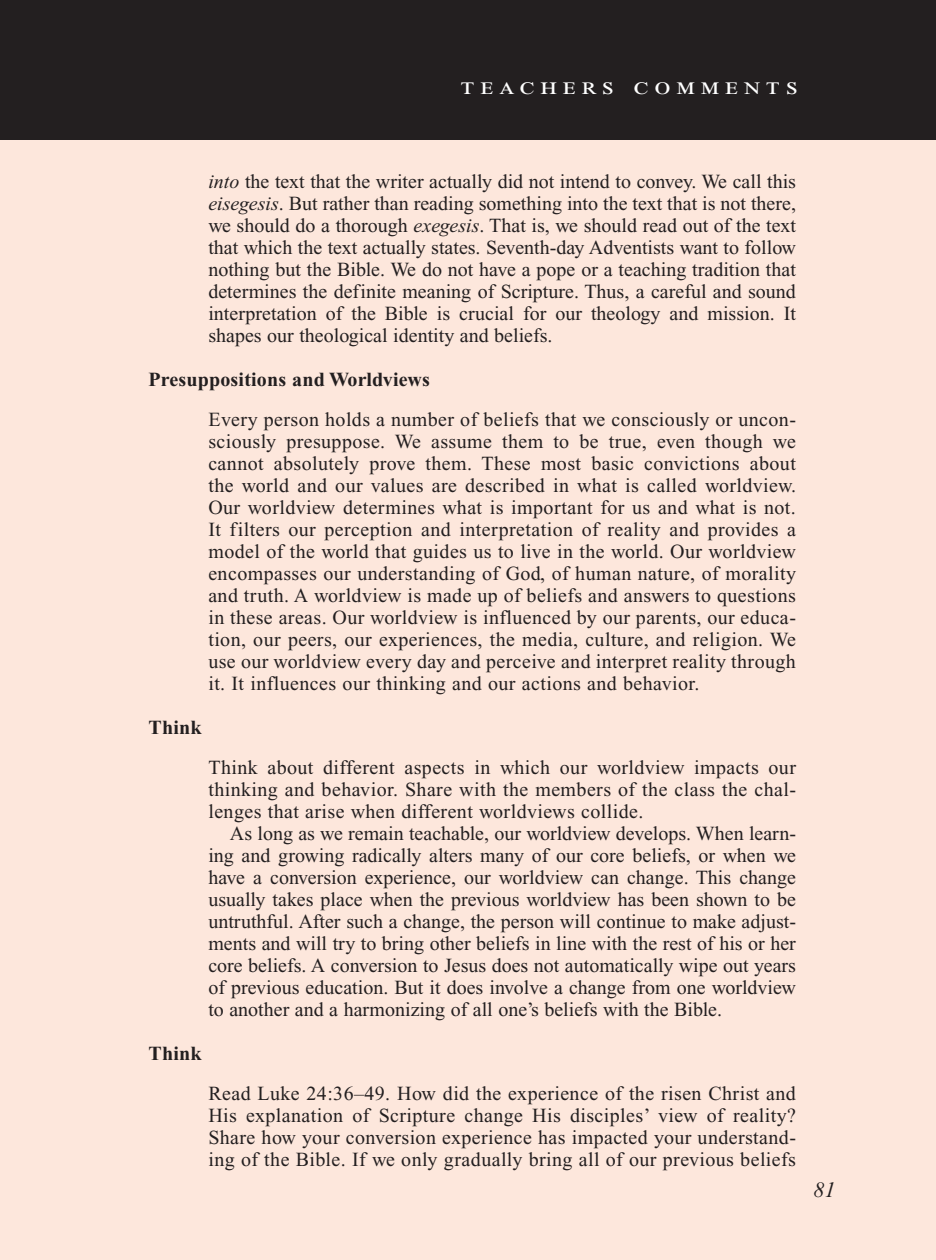
<style>
.page{position:relative;width:936px;height:1260px;background:#fff}
.page>*{position:absolute;margin:0;border:0;box-sizing:border-box;transform-origin:0 0}
.Teachers_Comments_He{font:24px "Times New Roman PS Std";letter-spacing:.2em;color:#fff;scale:1.2 1}
.PageNumbers{font:italic 22px "Times New Roman PS Std";color:#231f20}
.Objectives_Body_Text{font:20px/22px "Times New Roman PS Std";letter-spacing:.02em;color:#231f20;text-align:justify}
.Roman_Numeral_Sub_He{font:700 20px "Times New Roman PS Std";letter-spacing:.01em;color:#231f20}
.s1{font-style:italic}
</style>
<div class="page">
<div style="left:0;top:136px;width:936px;height:1124px;background:#fde7dc"></div>
<div style="left:0;top:0;width:936px;height:140px;background:#231f20"></div>
<p class="Teachers_Comments_He" style="left:461px;top:73px;width:283px">teachers comments</p>
<p class="Objectives_Body_Text" style="left:208px;top:170px;width:589px"><span class="s1">into</span> the text that the writer actually did not intend to convey. We call this <span class="s1">eisegesis</span>. But rather than reading something into the text that is not there, we should do a thorough <span class="s1">exegesis</span>. That is, we should read out of the text that which the text actually states. Seventh-day Adventists want to follow nothing but the Bible. We do not have a pope or a teaching tradition that determines the definite meaning of Scripture. Thus, a careful and sound interpretation of the Bible is crucial for our theology and mission. It shapes our theological identity and beliefs.</p>
<p class="Roman_Numeral_Sub_He" style="left:148px;top:368px;width:283px">Presuppositions and Worldviews</p>
<p class="Objectives_Body_Text" style="left:208px;top:408px;width:589px">Every person holds a number of beliefs that we consciously or uncon&shy;sciously presuppose. We assume them to be true, even though we cannot absolutely prove them. These most basic convictions about the world and our values are described in what is called worldview.<br>Our worldview determines what is important for us and what is not.<br>It filters our perception and interpretation of reality and provides a model of the world that guides us to live in the world. Our worldview encompasses our understanding of God, of human nature, of morality and truth. A worldview is made up of beliefs and answers to questions in these areas. Our worldview is influenced by our parents, our educa&shy;tion, our peers, our experiences, the media, culture, and religion. We use our worldview every day and perceive and interpret reality through it. It influences our thinking and our actions and behavior.</p>
<p class="Roman_Numeral_Sub_He" style="left:148px;top:716px;width:55px">Think</p>
<p class="Objectives_Body_Text" style="left:208px;top:756px;width:589px">Think about different aspects in which our worldview impacts our thinking and behavior. Share with the members of the class the chal&shy;lenges that arise when different worldviews collide.</p>
<p class="Objectives_Body_Text" style="left:208px;top:822px;width:589px;text-indent:22px">As long as we remain teachable, our worldview develops. When learn&shy;ing and growing radically alters many of our core beliefs, or when we have a conversion experience, our worldview can change. This change usually takes place when the previous worldview has been shown to be untruthful. After such a change, the person will continue to make adjust&shy;ments and will try to bring other beliefs in line with the rest of his or her core beliefs. A conversion to Jesus does not automatically wipe out years of previous education. But it does involve a change from one worldview to another and a harmonizing of all one’s beliefs with the Bible.</p>
<p class="Roman_Numeral_Sub_He" style="left:148px;top:1042px;width:55px">Think</p>
<p class="Objectives_Body_Text" style="left:208px;top:1082px;width:589px">Read Luke 24:36–49. How did the experience of the risen Christ and His explanation of Scripture change His disciples’ view of reality?<br>Share how your conversion experience has impacted your understand&shy;ing of the Bible. If we only gradually bring all of our previous beliefs</p>
<p class="PageNumbers" style="left:813px;top:1178px;width:23px">81</p>
</div>
